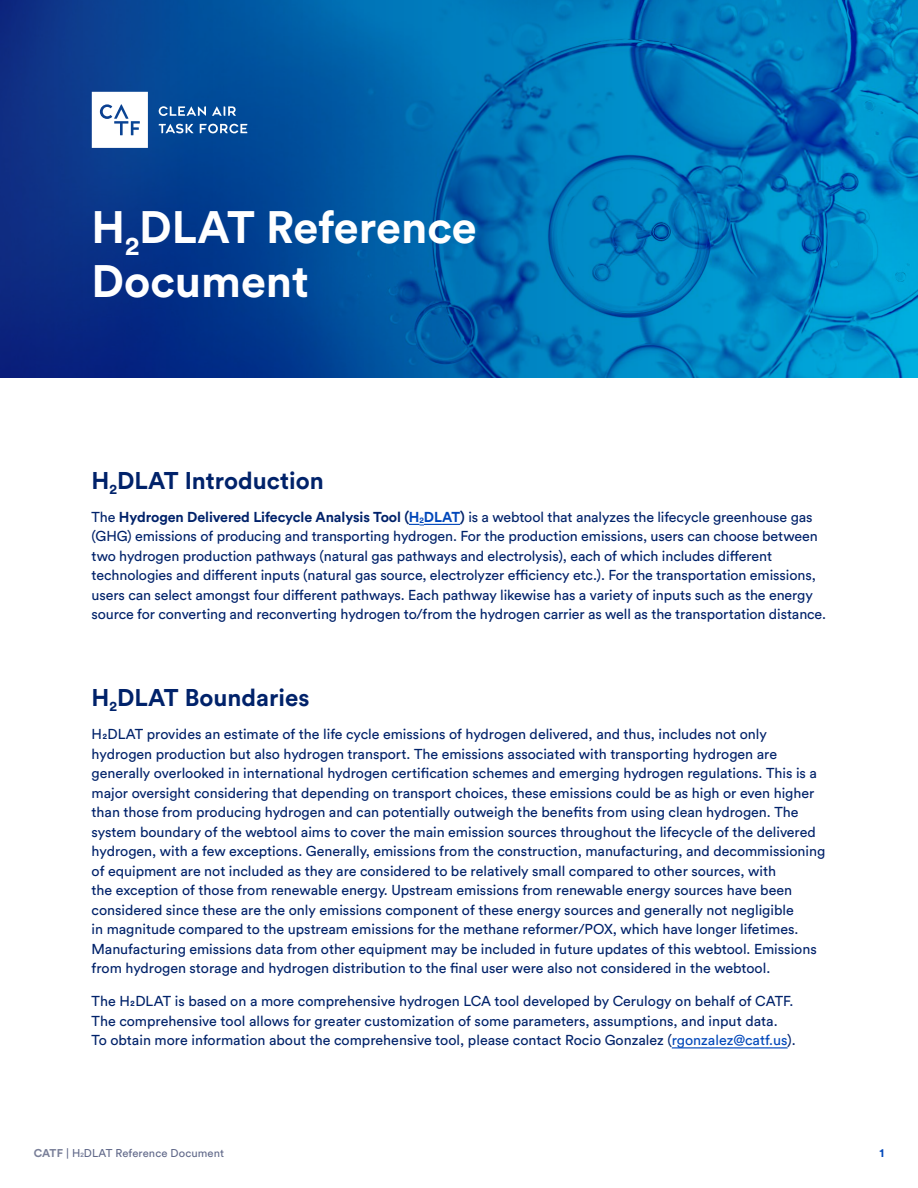
<style>
.page{position:relative;width:918px;height:1188px;background:#fff}
.page>*{position:absolute;margin:0;border:0;box-sizing:border-box;transform-origin:0 0}
.t1{font:700 45px/54px "Circular Std";color:#fff}
.t2{font:700 24px "Circular Std";color:#00226a}
.t3{font:14.25px/19.5px "Circular Std";color:#00226a}
.t4{font:700 12px "Circular Std";color:#0047ba}
.t5{font:11.25px "Circular Std";letter-spacing:.01em;color:#606889}
.s1{font-weight:700}
.s2{font-weight:700;color:#0047ba}
.s3{color:#0047ba}
.s4{font-weight:700;color:#7a8099}
.s5{font-size:6.6px}
</style>
<div class="page">
<svg style="left:0;top:0;width:918px;height:378px;background:#0163ab"></svg>
<svg style="left:92px;top:92px;width:56px;height:56px"></svg>
<svg style="left:159px;top:106px;width:47px;height:10px"></svg>
<svg style="left:212px;top:106px;width:24px;height:10px"></svg>
<svg style="left:159px;top:124px;width:35px;height:9px"></svg>
<svg style="left:200px;top:124px;width:47px;height:9px"></svg>
<svg style="left:409px;top:524px;width:15px;height:2px"></svg>
<hr style="left:424px;top:524px;width:36px;height:1px;background:#0047ba">
<hr style="left:672px;top:1047px;width:116px;height:1px;background:#0047ba">
<h1 class="t1" style="left:91px;top:199px;width:387px">H<sub>2</sub>DLAT Reference<br>Document</h1>
<h2 class="t2" style="left:92px;top:465px;width:234px">H<sub>2</sub>DLAT Introduction</h2>
<p class="t3" style="left:92px;top:507px;width:736px">The <span class="s1">Hydrogen Delivered Lifecycle Analysis Tool (</span><span class="s2">H</span><sub>2</sub><span class="s2">DLAT</span><span class="s1">)</span> is a webtool that analyzes the lifecycle greenhouse gas (GHG) emissions of producing and transporting hydrogen. For the production emissions, users can choose between two hydrogen production pathways (natural gas pathways and electrolysis), each of which includes different technologies and different inputs (natural gas source, electrolyzer efficiency etc.). For the transportation emissions, users can select amongst four different pathways. Each pathway likewise has a variety of inputs such as the energy source for converting and reconverting hydrogen to/from the hydrogen carrier as well as the transportation distance.</p>
<h2 class="t2" style="left:92px;top:682px;width:219px">H<sub>2</sub>DLAT Boundaries</h2>
<p class="t3" style="left:92px;top:724px;width:735px">H2DLAT provides an estimate of the life cycle emissions of hydrogen delivered, and thus, includes not only hydrogen production but also hydrogen transport. The emissions associated with transporting hydrogen are generally overlooked in international hydrogen certification schemes and emerging hydrogen regulations. This is a major oversight considering that depending on transport choices, these emissions could be as high or even higher than those from producing hydrogen and can potentially outweigh the benefits from using clean hydrogen. The system boundary of the webtool aims to cover the main emission sources throughout the lifecycle of the delivered hydrogen, with a few exceptions. Generally, emissions from the construction, manufacturing, and decommissioning of equipment are not included as they are considered to be relatively small compared to other sources, with<br>the exception of those from renewable energy. Upstream emissions from renewable energy sources have been considered since these are the only emissions component of these energy sources and generally not negligible<br>in magnitude compared to the upstream emissions for the methane reformer/POX, which have longer lifetimes.<br>Manufacturing emissions data from other equipment may be included in future updates of this webtool. Emissions from hydrogen storage and hydrogen distribution to the final user were also not considered in the webtool.</p>
<p class="t3" style="left:92px;top:991px;width:706px">The H2DLAT is based on a more comprehensive hydrogen LCA tool developed by Cerulogy on behalf of CATF.<br>The comprehensive tool allows for greater customization of some parameters, assumptions, and input data.<br>To obtain more information about the comprehensive tool, please contact Rocio Gonzalez (<span class="s3">rgonzalez@catf.us</span>).</p>
<p class="t5" style="left:34px;top:1146px;width:192px"><span class="s4">CATF</span> | H<span class="s5">2</span>DLAT Reference Document</p>
<p class="t4" style="left:879px;top:1145px;width:6px">1</p>
</div>
